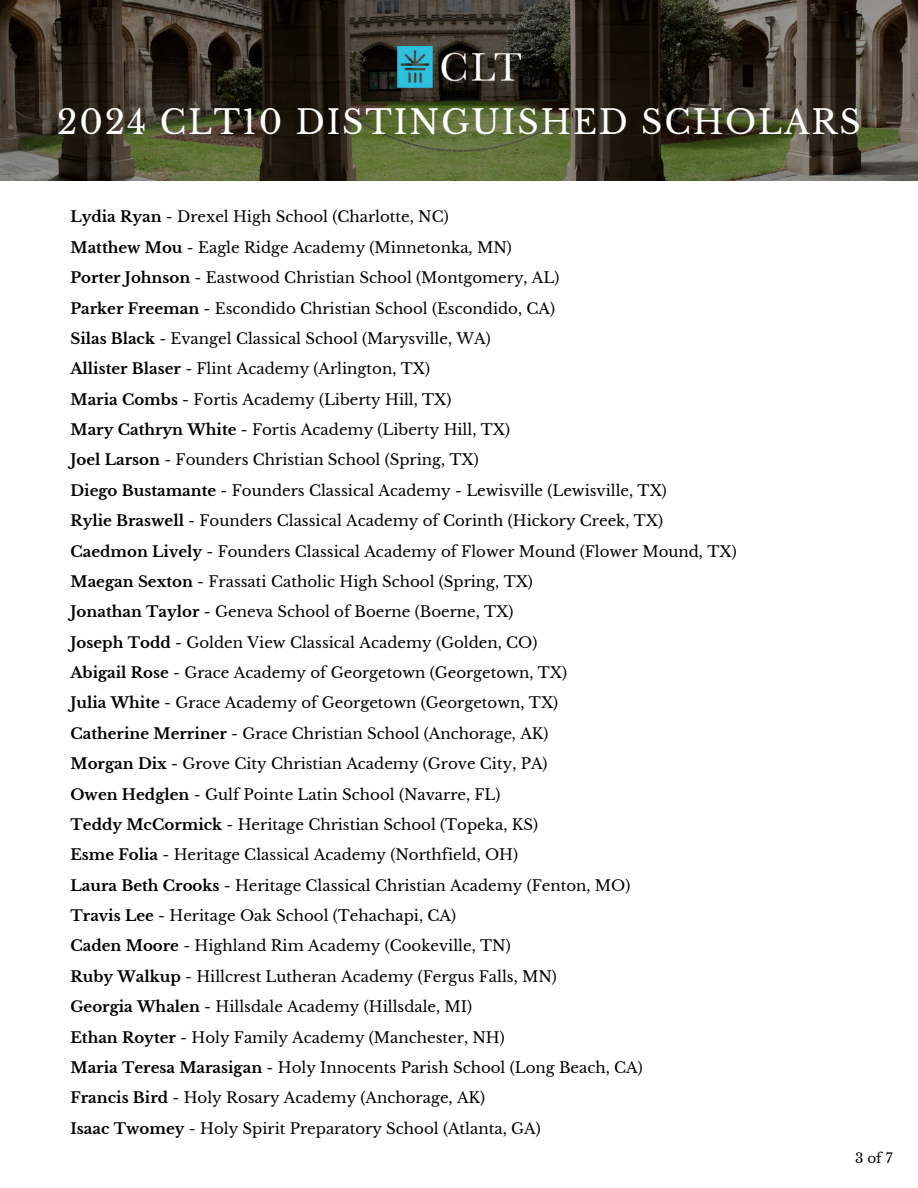
<style>
.page{position:relative;width:918px;height:1188px;background:#fff}
.page>*{position:absolute;margin:0;border:0;box-sizing:border-box;transform-origin:0 0}
.t1{font:33px "Libre Baskerville";letter-spacing:.055em;color:#fff}
.t2{font:15px "Libre Baskerville";color:#000}
.t3{font:13.5px "Libre Baskerville";color:#000}
.s1{font-weight:700}
</style>
<div class="page">
<img style="left:0;top:0;width:918px;height:181px">
<img style="left:398px;top:47px;width:122px;height:40px">
<p class="t1" style="left:57px;top:102px;width:805px">2024 CLT10 DISTINGUISHED SCHOLARS</p>
<p class="t2" style="left:71px;top:208px;width:380px"><span class="s1">Lydia Ryan</span> - Drexel High School (Charlotte, NC)</p>
<p class="t2" style="left:71px;top:238px;width:443px"><span class="s1">Matthew Mou</span> - Eagle Ridge Academy (Minnetonka, MN)</p>
<h1 class="t2" style="left:71px;top:269px;width:490px"><span class="s1">Porter Johnson</span> - Eastwood Christian School (Montgomery, AL)</h1>
<p class="t2" style="left:71px;top:299px;width:486px"><span class="s1">Parker Freeman</span> - Escondido Christian School (Escondido, CA)</p>
<p class="t2" style="left:71px;top:329px;width:422px"><span class="s1">Silas Black</span> - Evangel Classical School (Marysville, WA)</p>
<p class="t2" style="left:71px;top:360px;width:361px"><span class="s1">Allister Blaser</span> - Flint Academy (Arlington, TX)</p>
<p class="t2" style="left:71px;top:390px;width:383px"><span class="s1">Maria Combs</span> - Fortis Academy (Liberty Hill, TX)</p>
<p class="t2" style="left:71px;top:420px;width:441px"><span class="s1">Mary Cathryn White</span> - Fortis Academy (Liberty Hill, TX)</p>
<p class="t2" style="left:71px;top:451px;width:410px"><span class="s1">Joel Larson</span> - Founders Christian School (Spring, TX)</p>
<p class="t2" style="left:71px;top:481px;width:598px"><span class="s1">Diego Bustamante</span> - Founders Classical Academy - Lewisville (Lewisville, TX)</p>
<p class="t2" style="left:71px;top:512px;width:594px"><span class="s1">Rylie Braswell</span> - Founders Classical Academy of Corinth (Hickory Creek, TX)</p>
<p class="t2" style="left:71px;top:542px;width:668px"><span class="s1">Caedmon Lively</span> - Founders Classical Academy of Flower Mound (Flower Mound, TX)</p>
<p class="t2" style="left:71px;top:572px;width:464px"><span class="s1">Maegan Sexton</span> - Frassati Catholic High School (Spring, TX)</p>
<p class="t2" style="left:71px;top:603px;width:445px"><span class="s1">Jonathan Taylor</span> - Geneva School of Boerne (Boerne, TX)</p>
<p class="t2" style="left:71px;top:633px;width:468px"><span class="s1">Joseph Todd</span> - Golden View Classical Academy (Golden, CO)</p>
<p class="t2" style="left:71px;top:663px;width:498px"><span class="s1">Abigail Rose</span> - Grace Academy of Georgetown (Georgetown, TX)</p>
<p class="t2" style="left:71px;top:694px;width:489px"><span class="s1">Julia White</span> - Grace Academy of Georgetown (Georgetown, TX)</p>
<p class="t2" style="left:71px;top:724px;width:480px"><span class="s1">Catherine Merriner</span> - Grace Christian School (Anchorage, AK)</p>
<p class="t2" style="left:71px;top:755px;width:479px"><span class="s1">Morgan Dix</span> - Grove City Christian Academy (Grove City, PA)</p>
<p class="t2" style="left:71px;top:785px;width:432px"><span class="s1">Owen Hedglen</span> - Gulf Pointe Latin School (Navarre, FL)</p>
<p class="t2" style="left:71px;top:815px;width:469px"><span class="s1">Teddy McCormick</span> - Heritage Christian School (Topeka, KS)</p>
<p class="t2" style="left:71px;top:846px;width:449px"><span class="s1">Esme Folia</span> - Heritage Classical Academy (Northfield, OH)</p>
<p class="t2" style="left:71px;top:876px;width:561px"><span class="s1">Laura Beth Crooks</span> - Heritage Classical Christian Academy (Fenton, MO)</p>
<p class="t2" style="left:71px;top:906px;width:387px"><span class="s1">Travis Lee</span> - Heritage Oak School (Tehachapi, CA)</p>
<p class="t2" style="left:71px;top:937px;width:442px"><span class="s1">Caden Moore</span> - Highland Rim Academy (Cookeville, TN)</p>
<p class="t2" style="left:71px;top:967px;width:488px"><span class="s1">Ruby Walkup</span> - Hillcrest Lutheran Academy (Fergus Falls, MN)</p>
<p class="t2" style="left:71px;top:998px;width:403px"><span class="s1">Georgia Whalen</span> - Hillsdale Academy (Hillsdale, MI)</p>
<p class="t2" style="left:71px;top:1028px;width:436px"><span class="s1">Ethan Royter</span> - Holy Family Academy (Manchester, NH)</p>
<p class="t2" style="left:71px;top:1058px;width:574px"><span class="s1">Maria Teresa Marasigan</span> - Holy Innocents Parish School (Long Beach, CA)</p>
<p class="t2" style="left:71px;top:1089px;width:416px"><span class="s1">Francis Bird</span> - Holy Rosary Academy (Anchorage, AK)</p>
<p class="t2" style="left:71px;top:1119px;width:472px"><span class="s1">Isaac Twomey</span> - Holy Spirit Preparatory School (Atlanta, GA)</p>
<p class="t3" style="left:855px;top:1149px;width:39px">3of7</p>
</div>
